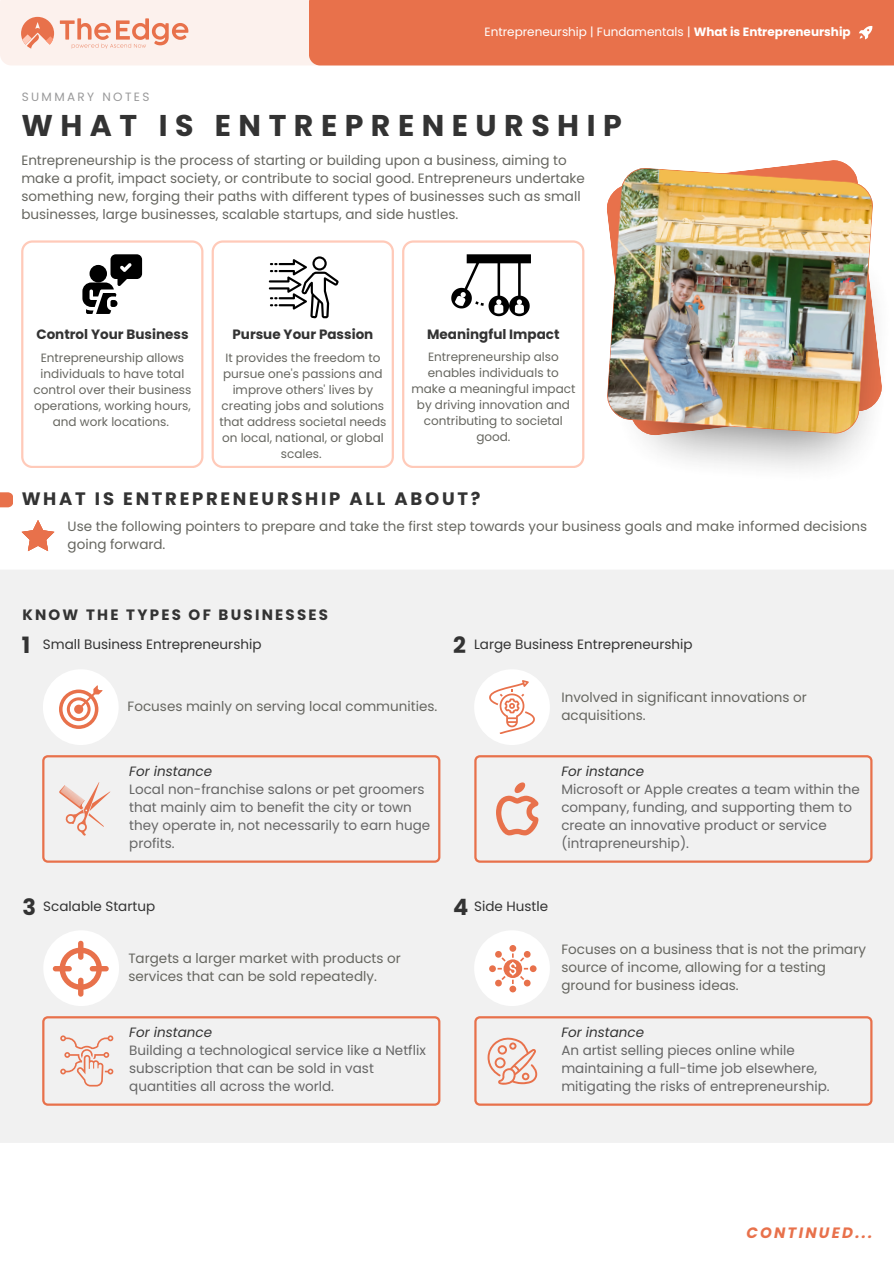
<style>
.page{position:relative;width:894px;height:1264px;background:#fff}
.page>*{position:absolute;margin:0;border:0;box-sizing:border-box;transform-origin:0 0}
.t1{font:700 30px "Poppins";letter-spacing:.25em;color:#333}
.t2{font:700 22.5px "Poppins";color:#333}
.t3{font:700 18px "Poppins";letter-spacing:.15em;color:#333}
.t4{font:700 15px "Poppins";letter-spacing:.15em;color:#333}
.t5{font:italic 700 15px "Poppins";letter-spacing:.15em;color:#e8714b}
.t6{font:13.5px/18px "Poppins";color:#666660}
.t7{font:13.5px/18px "Poppins";color:#666}
.t8{font:13.5px "Poppins";color:#333}
.t9{font:700 13.5px "Poppins";color:#333}
.t10{font:12px/16px "Poppins";color:#666660;text-align:center}
.t11{font:12px "Poppins";color:#fff}
.t12{font:12px "Poppins";letter-spacing:.2em;color:#99999a}
.s1{font-weight:700}
.s2{font-style:italic;color:#333}
</style>
<div class="page">
<img style="left:643px;top:301px;width:239px;height:168px">
<img style="left:607px;top:167px;width:266px;height:267px">
<div style="left:0;top:492px;width:13px;height:15px;background:#e8714b"></div>
<div style="left:0;top:0;width:309px;height:65px;background:#fcf1ed"></div>
<svg style="left:22px;top:520px;width:32px;height:31px"></svg>
<div style="left:309px;top:0;width:584px;height:65px;background:#e8714b"></div>
<div style="left:0;top:570px;width:893px;height:572px;background:#f1f1f1"></div>
<div style="left:43px;top:669px;width:76px;height:76px;background:#fff;border-radius:50%"></div>
<div style="left:43px;top:930px;width:76px;height:76px;background:#fff;border-radius:50%"></div>
<div style="left:474px;top:669px;width:75px;height:76px;background:#fff;border-radius:50%"></div>
<div style="left:474px;top:930px;width:75px;height:76px;background:#fff;border-radius:50%"></div>
<svg style="left:21px;top:240px;width:182px;height:228px"></svg>
<svg style="left:211px;top:240px;width:183px;height:228px"></svg>
<svg style="left:402px;top:240px;width:182px;height:228px"></svg>
<svg style="left:59px;top:685px;width:43px;height:44px"></svg>
<svg style="left:42px;top:755px;width:398px;height:107px"></svg>
<svg style="left:53px;top:940px;width:56px;height:56px"></svg>
<svg style="left:42px;top:1016px;width:398px;height:89px"></svg>
<svg style="left:489px;top:680px;width:45px;height:54px"></svg>
<svg style="left:474px;top:755px;width:398px;height:107px"></svg>
<div style="left:529px;top:965px;width:7px;height:7px;background:#e8714b;border-radius:50%"></div>
<div style="left:489px;top:965px;width:6px;height:7px;background:#e8714b;border-radius:50%"></div>
<div style="left:509px;top:945px;width:7px;height:6px;background:#e8714b;border-radius:50%"></div>
<div style="left:509px;top:985px;width:7px;height:7px;background:#e8714b;border-radius:50%"></div>
<svg style="left:494px;top:950px;width:37px;height:36px"></svg>
<svg style="left:474px;top:1016px;width:398px;height:89px"></svg>
<svg style="left:21px;top:17px;width:33px;height:31px"></svg>
<svg style="left:60px;top:18px;width:128px;height:31px;background:#f5c9bb"></svg>
<h5 class="t12" style="left:22px;top:88px;width:129px">SUMMARY NOTES</h5>
<p class="t11" style="left:484px;top:23px;width:367px">Entrepreneurship | Fundamentals | <span class="s1">What is Entrepreneurship</span></p>
<p class="t1" style="left:21px;top:104px;width:601px">WHAT IS ENTREPRENEURSHIP</p>
<h4 class="t6" style="left:21px;top:151px;width:564px">Entrepreneurship is the process of starting or building upon a business, aiming to make a profit, impact society, or contribute to social good. Entrepreneurs undertake something new, forging their paths with different types of businesses such as small businesses, large businesses, scalable startups, and side hustles.</h4>
<p class="t9" style="left:36px;top:324px;width:154px">Control Your Business</p>
<p class="t10" style="left:34px;top:349px;width:159px">Entrepreneurship allows individuals to have total control over their business operations, working hours, and work locations.</p>
<p class="t9" style="left:232px;top:324px;width:142px">Pursue Your Passion</p>
<h4 class="t10" style="left:219px;top:349px;width:168px">It provides the freedom to pursue one's passions and improve others' lives by creating jobs and solutions that address societal needs on local, national, or global scales.</h4>
<h4 class="t9" style="left:427px;top:324px;width:134px">Meaningful Impact</h4>
<p class="t10" style="left:411px;top:349px;width:165px">Entrepreneurship also enables individuals to make a meaningful impact by driving innovation and contributing to societal good.</p>
<p class="t3" style="left:22px;top:486px;width:460px">WHAT IS ENTREPRENEURSHIP ALL ABOUT?</p>
<p class="t6" style="left:68px;top:517px;width:800px">Use the following pointers to prepare and take the first step towards your business goals and make informed decisions going forward.</p>
<p class="t4" style="left:22px;top:604px;width:307px">KNOW THE TYPES OF BUSINESSES</p>
<p class="t2" style="left:22px;top:629px;width:10px">1</p>
<h3 class="t2" style="left:453px;top:629px;width:14px">2</h3>
<h5 class="t8" style="left:43px;top:635px;width:220px">Small Business Entrepreneurship</h5>
<p class="t8" style="left:474px;top:635px;width:220px">Large Business Entrepreneurship</p>
<h5 class="t6" style="left:128px;top:696px;width:311px">Focuses mainly on serving local communities.</h5>
<h5 class="t6" style="left:561px;top:687px;width:247px">Involved in significant innovations or acquisitions.</h5>
<p class="t7" style="left:129px;top:762px;width:302px"><span class="s2">For instance<br></span>Local non-franchise salons or pet groomers that mainly aim to benefit the city or town they operate in, not necessarily to earn huge profits.</p>
<h6 class="t7" style="left:561px;top:762px;width:300px"><span class="s2">For instance<br></span>Microsoft or Apple creates a team within the company, funding, and supporting them to create an innovative product or service (intrapreneurship).</h6>
<h5 class="t2" style="left:22px;top:890px;width:15px">3</h5>
<p class="t8" style="left:43px;top:896px;width:113px">Scalable Startup</p>
<p class="t6" style="left:128px;top:948px;width:274px">Targets a larger market with products or services that can be sold repeatedly.</p>
<p class="t7" style="left:129px;top:1023px;width:298px"><span class="s2">For instance<br></span>Building a technological service like a Netflix subscription that can be sold in vast quantities all across the world.</p>
<p class="t2" style="left:453px;top:890px;width:17px">4</p>
<h5 class="t8" style="left:474px;top:896px;width:75px">Side Hustle</h5>
<p class="t6" style="left:561px;top:939px;width:306px">Focuses on a business that is not the primary source of income, allowing for a testing ground for business ideas.</p>
<h1 class="t7" style="left:561px;top:1023px;width:270px"><span class="s2">For instance<br></span>An artist selling pieces online while maintaining a full-time job elsewhere, mitigating the risks of entrepreneurship.</h1>
<h2 class="t5" style="left:746px;top:1222px;width:128px">CONTINUED...</h2>
</div>
